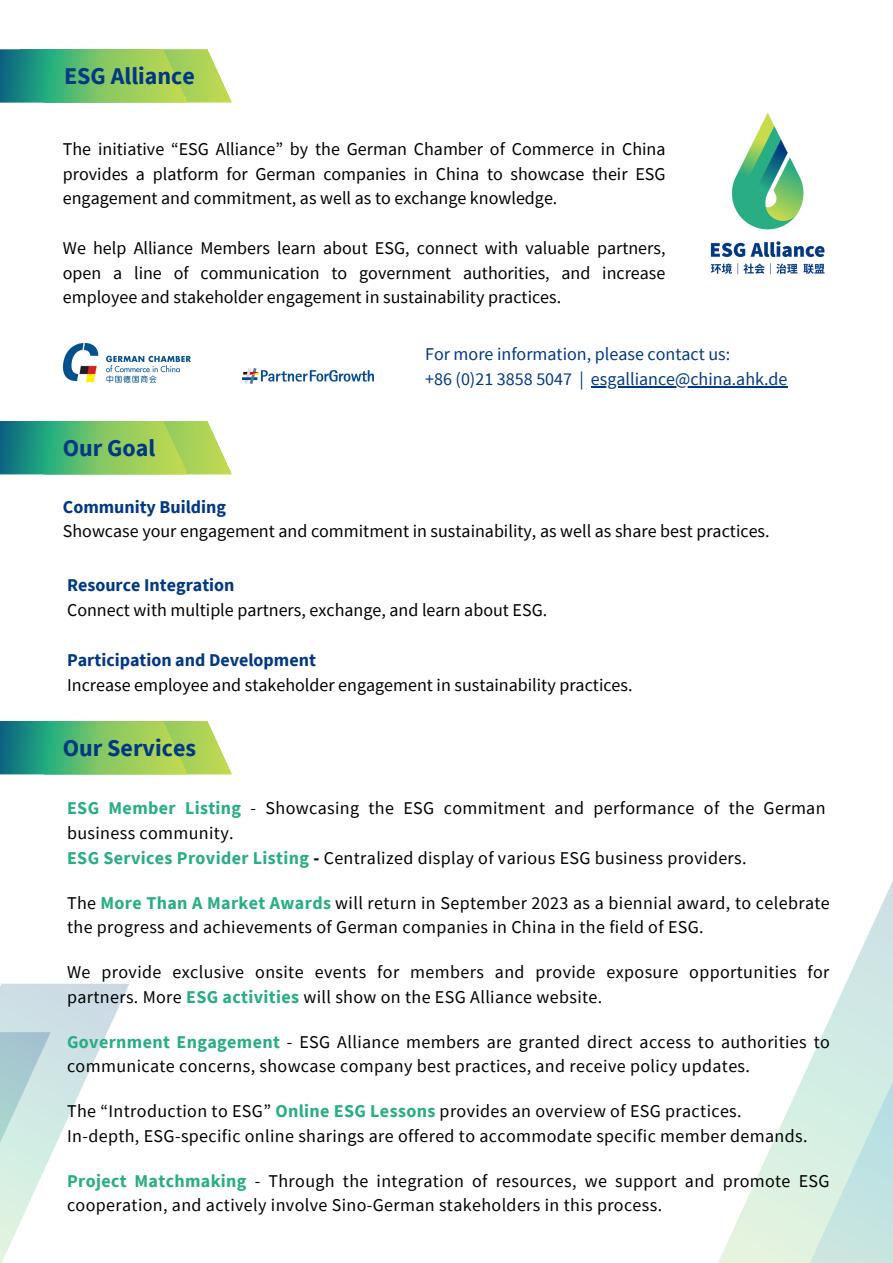
<style>
.page{position:relative;width:893px;height:1263px;background:#fff}
.page>*{position:absolute;margin:0;border:0;box-sizing:border-box;transform-origin:0 0}
.t1{font:700 24px "Source Sans Pro";color:#003882}
.t2{font:18px/24.8px "Source Sans Pro";letter-spacing:.02em;color:#000}
.t3{font:18px "Source Sans Pro";color:#000}
.t4{font:18px/24.8px "Source Sans Pro";color:#003882}
.t5{font:700 18px "Source Sans Pro";color:#003882}
.s1{font-weight:700;color:#28ad84}
.s2{font-weight:700}
</style>
<div class="page">
<img style="left:710px;top:112px;width:115px;height:163px">
<svg style="left:0;top:365px;width:232px;height:110px"></svg>
<img style="left:63px;top:343px;width:128px;height:39px">
<img style="left:242px;top:368px;width:131px;height:16px">
<hr style="left:591px;top:386px;width:196px;height:2px;background:#003882">
<svg style="left:0;top:721px;width:232px;height:54px;background:#7abf70"></svg>
<svg style="left:0;top:49px;width:232px;height:54px;background:#79bf70"></svg>
<svg style="left:718px;top:881px;width:175px;height:382px"></svg>
<svg style="left:0;top:984px;width:129px;height:279px"></svg>
<h1 class="t1" style="left:64px;top:60px;width:132px">ESG Alliance</h1>
<p class="t2" style="left:63px;top:136px;width:604px;text-align:justify">The initiative “ESG Alliance” by the German Chamber of Commerce in China provides a platform for German companies in China to showcase their ESG engagement and commitment, as well as to exchange knowledge.</p>
<p class="t2" style="left:63px;top:235px;width:604px;text-align:justify">We help Alliance Members learn about ESG, connect with valuable partners, open a line of communication to government authorities, and increase employee and stakeholder engagement in sustainability practices.</p>
<h1 class="t1" style="left:63px;top:432px;width:94px">Our Goal</h1>
<p class="t4" style="left:425px;top:341px;width:364px">For more information, please contact us:<br>+86 (0)21 3858 5047 | esgalliance@china.ahk.de</p>
<p class="t5" style="left:63px;top:495px;width:165px">Community Building</p>
<p class="t3" style="left:63px;top:520px;width:708px">Showcase your engagement and commitment in sustainability, as well as share best practices.</p>
<p class="t5" style="left:67px;top:573px;width:169px">Resource Integration</p>
<p class="t3" style="left:67px;top:598px;width:482px">Connect with multiple partners, exchange, and learn about ESG.</p>
<p class="t5" style="left:67px;top:648px;width:250px">Participation and Development</p>
<p class="t3" style="left:67px;top:673px;width:567px">Increase employee and stakeholder engagement in sustainability practices.</p>
<h1 class="t1" style="left:63px;top:732px;width:135px">Our Services</h1>
<p class="t2" style="left:67px;top:795px;width:760px"><span class="s1">ESG Member Listing</span> - Showcasing the ESG commitment and performance of the German business community.<br><span class="s1">ESG Services Provider Listing</span> <span class="s2">-</span> Centralized display of various ESG business providers.</p>
<p class="t2" style="left:67px;top:890px;width:764px">The <span class="s1">More Than A Market Awards</span> will return in September 2023 as a biennial award, to celebrate the progress and achievements of German companies in China in the field of ESG.</p>
<p class="t2" style="left:67px;top:959px;width:764px">We provide exclusive onsite events for members and provide exposure opportunities for partners. More <span class="s1">ESG activities</span> will show on the ESG Alliance website.</p>
<p class="t2" style="left:67px;top:1029px;width:764px"><span class="s1">Government Engagement</span> - ESG Alliance members are granted direct access to authorities to communicate concerns, showcase company best practices, and receive policy updates.</p>
<p class="t2" style="left:67px;top:1098px;width:742px">The “Introduction to ESG” <span class="s1">Online ESG Lessons</span> provides an overview of ESG practices.<br>In-depth, ESG-specific online sharings are offered to accommodate specific member demands.</p>
<p class="t2" style="left:67px;top:1168px;width:764px"><span class="s1">Project Matchmaking</span> - Through the integration of resources, we support and promote ESG cooperation, and actively involve Sino-German stakeholders in this process.</p>
</div>
